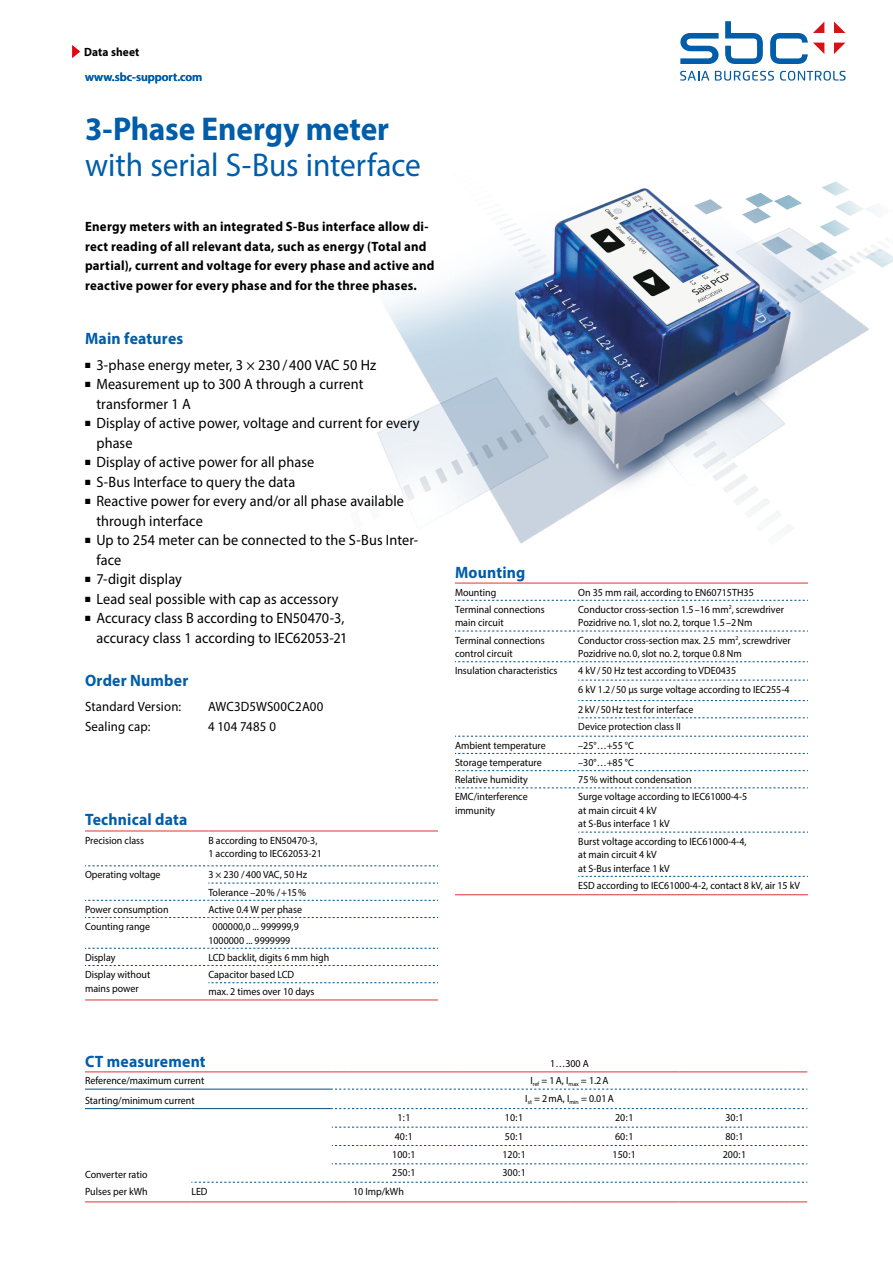
<style>
.page{position:relative;width:893px;height:1263px;background:#fff}
.page>*{position:absolute;margin:0;border:0;box-sizing:border-box;transform-origin:0 0}
.t1{font:33px "Myriad Pro";color:#005da9;scale:.95 1}
.t2{font:700 33px "Myriad Pro";letter-spacing:-.005em;color:#005da9;scale:.95 1}
.t3{font:700 16.5px "Myriad Pro";letter-spacing:.015em;color:#005da9;scale:.95 1}
.t4{font:15px/19.5px "Myriad Pro";letter-spacing:.01em;color:#000;scale:.95 1}
.t5{font:700 13.5px/19.5px "Myriad Pro";letter-spacing:.02em;color:#000;scale:.95 1}
.t6{font:13.5px "Myriad Pro";letter-spacing:.015em;color:#000;scale:.95 1}
.t7{font:600 12px "Myriad Pro";color:#005da9}
.t8{font:700 12px "Myriad Pro";letter-spacing:.01em;color:#000;scale:.95 1}
.t9{font:10.5px/13.5px "Myriad Pro";color:#000;scale:.95 1}
</style>
<div class="page">
<img style="left:377px;top:181px;width:516px;height:363px">
<svg style="left:680px;top:21px;width:165px;height:43px"></svg>
<svg style="left:680px;top:71px;width:29px;height:10px"></svg>
<svg style="left:715px;top:71px;width:59px;height:10px"></svg>
<svg style="left:780px;top:71px;width:66px;height:10px"></svg>
<svg style="left:72px;top:45px;width:8px;height:13px"></svg>
<svg style="left:85px;top:865px;width:353px;height:1px"></svg>
<svg style="left:208px;top:883px;width:230px;height:1px"></svg>
<svg style="left:85px;top:917px;width:353px;height:1px"></svg>
<svg style="left:85px;top:948px;width:353px;height:1px"></svg>
<svg style="left:85px;top:965px;width:353px;height:1px"></svg>
<svg style="left:208px;top:982px;width:230px;height:1px"></svg>
<hr style="left:85px;top:831px;width:123px;height:1px;background:#de3236">
<hr style="left:208px;top:831px;width:230px;height:1px;background:#de3236">
<svg style="left:85px;top:900px;width:353px;height:1px"></svg>
<hr style="left:85px;top:999px;width:123px;height:1px;background:#de3236">
<hr style="left:208px;top:999px;width:230px;height:1px;background:#de3236">
<hr style="left:455px;top:583px;width:123px;height:1px;background:#de3236">
<hr style="left:578px;top:583px;width:113px;height:1px;background:#de3236">
<hr style="left:691px;top:583px;width:117px;height:1px;background:#de3236">
<hr style="left:578px;top:894px;width:113px;height:1px;background:#de3236">
<hr style="left:691px;top:894px;width:117px;height:1px;background:#de3236">
<svg style="left:578px;top:832px;width:230px;height:1px"></svg>
<svg style="left:578px;top:876px;width:230px;height:1px"></svg>
<svg style="left:455px;top:736px;width:353px;height:1px"></svg>
<svg style="left:455px;top:753px;width:353px;height:1px"></svg>
<svg style="left:455px;top:770px;width:353px;height:1px"></svg>
<svg style="left:455px;top:661px;width:353px;height:1px"></svg>
<svg style="left:578px;top:680px;width:230px;height:1px"></svg>
<svg style="left:578px;top:700px;width:230px;height:1px"></svg>
<svg style="left:578px;top:717px;width:230px;height:1px"></svg>
<svg style="left:455px;top:788px;width:353px;height:1px"></svg>
<svg style="left:455px;top:600px;width:353px;height:1px"></svg>
<svg style="left:455px;top:631px;width:353px;height:1px"></svg>
<hr style="left:455px;top:894px;width:123px;height:1px;background:#de3236">
<hr style="left:85px;top:1202px;width:106px;height:1px;background:#de3236">
<hr style="left:191px;top:1202px;width:141px;height:1px;background:#de3236">
<svg style="left:332px;top:1202px;width:17px;height:1px"></svg>
<hr style="left:349px;top:1202px;width:110px;height:1px;background:#de3236">
<hr style="left:459px;top:1202px;width:110px;height:1px;background:#de3236">
<hr style="left:569px;top:1202px;width:110px;height:1px;background:#de3236">
<hr style="left:679px;top:1202px;width:111px;height:1px;background:#de3236">
<svg style="left:790px;top:1202px;width:17px;height:1px"></svg>
<hr style="left:85px;top:1071px;width:106px;height:1px;background:#de3236">
<hr style="left:191px;top:1071px;width:141px;height:1px;background:#de3236">
<svg style="left:332px;top:1071px;width:17px;height:1px"></svg>
<hr style="left:349px;top:1071px;width:110px;height:1px;background:#de3236">
<hr style="left:459px;top:1071px;width:110px;height:1px;background:#de3236">
<hr style="left:569px;top:1071px;width:110px;height:1px;background:#de3236">
<hr style="left:679px;top:1071px;width:111px;height:1px;background:#de3236">
<svg style="left:790px;top:1071px;width:17px;height:1px"></svg>
<svg style="left:191px;top:1182px;width:616px;height:1px"></svg>
<svg style="left:332px;top:1089px;width:475px;height:1px"></svg>
<svg style="left:332px;top:1108px;width:475px;height:1px"></svg>
<svg style="left:332px;top:1127px;width:475px;height:1px"></svg>
<svg style="left:332px;top:1145px;width:475px;height:1px"></svg>
<svg style="left:332px;top:1163px;width:475px;height:1px"></svg>
<hr style="left:85px;top:1089px;width:106px;height:1px;background:#004e85">
<hr style="left:191px;top:1089px;width:141px;height:1px;background:#004e85">
<hr style="left:85px;top:1108px;width:106px;height:1px;background:#004e85">
<hr style="left:191px;top:1108px;width:141px;height:1px;background:#004e85">
<p class="t8" style="left:84px;top:47px;width:60px">Data sheet</p>
<p class="t7" style="left:85px;top:72px;width:119px">www.sbc-support.com</p>
<h1 class="t2" style="left:85px;top:116px;width:322px">3-Phase Energy meter</h1>
<h1 class="t1" style="left:85px;top:151px;width:355px">with serial S-Bus interface</h1>
<p class="t5" style="left:85px;top:218px;width:369px">Energy meters with an integrated S-Bus interface allow di&shy;rect reading of all relevant data, such as energy (Total and partial), current and voltage for every phase and active and reactive power for every phase and for the three phases.</p>
<h2 class="t3" style="left:85px;top:332px;width:105px">Main features</h2>
<p class="t4" style="left:96px;top:356px;width:342px">3-phase energy meter, 3 × 230 / 400 VAC 50 Hz<br>Measurement up to 300 A through a current transformer 1 A<br>Display of active power, voltage and current for every phase<br>Display of active power for all phase<br>S-Bus Interface to query the data<br>Reactive power for every and/or all phase available through interface<br>Up to 254 meter can be connected to the S-Bus Inter&shy;face<br>7-digit display<br>Lead seal possible with cap as accessory<br>Accuracy class B according to EN50470-3,<br>accuracy class 1 according to IEC62053-21</p>
<h2 class="t3" style="left:85px;top:674px;width:110px">Order Number</h2>
<p class="t6" style="left:85px;top:701px;width:103px">Standard Version:</p>
<p class="t6" style="left:208px;top:701px;width:123px">AWC3D5WS00C2A00</p>
<p class="t6" style="left:85px;top:721px;width:71px">Sealing cap:</p>
<p class="t6" style="left:208px;top:721px;width:73px">4 104 7485 0</p>
<h2 class="t3" style="left:85px;top:813px;width:109px">Technical data</h2>
<p class="t9" style="left:85px;top:834px;width:64px">Precision class</p>
<p class="t9" style="left:208px;top:834px;width:121px">B according to EN50470-3,<br>1 according to IEC62053-21</p>
<p class="t9" style="left:85px;top:869px;width:81px">Operating voltage</p>
<p class="t9" style="left:208px;top:867px;width:106px;line-height:17.2px">3 × 230 / 400 VAC, 50 Hz<br>Tolerance –20% /+15%</p>
<p class="t9" style="left:85px;top:903px;width:89px">Power consumption</p>
<p class="t9" style="left:208px;top:903px;width:100px">Active 0.4 W per phase</p>
<p class="t9" style="left:85px;top:921px;width:70px">Counting range</p>
<p class="t9" style="left:208px;top:921px;width:97px;text-indent:4px">000000,0 ... 999999,9<br>1000000 ... 9999999</p>
<p class="t9" style="left:85px;top:951px;width:33px">Display</p>
<p class="t9" style="left:208px;top:951px;width:129px">LCD backlit, digits 6 mm high</p>
<p class="t9" style="left:85px;top:969px;width:70px">Display without mains power</p>
<p class="t9" style="left:208px;top:967px;width:113px;line-height:17.2px">Capacitor based LCD max. 2 times over 10 days</p>
<h2 class="t3" style="left:455px;top:566px;width:76px">Mounting</h2>
<p class="t9" style="left:455px;top:586px;width:45px">Mounting</p>
<p class="t9" style="left:578px;top:586px;width:186px">On 35 mm rail, according to EN60715TH35</p>
<p class="t9" style="left:455px;top:603px;width:96px">Terminal connections main circuit</p>
<p class="t9" style="left:578px;top:603px;width:218px">Conductor cross-section 1.5 –16 mm<sup>2</sup>, screwdriver<br>Pozidrive no. 1, slot no. 2, torque 1.5 –2 Nm</p>
<p class="t9" style="left:455px;top:634px;width:96px">Terminal connections control circuit</p>
<p class="t9" style="left:578px;top:634px;width:225px">Conductor cross-section max. 2.5 mm<sup>2</sup>, screwdriver<br>Pozidrive no. 0, slot no. 2, torque 0.8 Nm</p>
<p class="t9" style="left:455px;top:665px;width:109px">Insulation characteristics</p>
<p class="t9" style="left:578px;top:662px;width:224px;line-height:18.3px">4 kV / 50 Hz test according to VDE0435<br>6 kV 1.2 / 50 µs surge voltage according to IEC255-4</p>
<p class="t9" style="left:578px;top:702px;width:123px;line-height:17.2px">2 kV / 50 Hz test for interface<br>Device protection class II</p>
<p class="t9" style="left:455px;top:739px;width:97px">Ambient temperature</p>
<p class="t9" style="left:578px;top:739px;width:60px">–25°…+55 °C</p>
<p class="t9" style="left:455px;top:757px;width:93px">Storage temperature</p>
<p class="t9" style="left:578px;top:757px;width:60px">–30°…+85 °C</p>
<p class="t9" style="left:455px;top:774px;width:78px">Relative humidity</p>
<p class="t9" style="left:578px;top:774px;width:121px">75 % without condensation</p>
<p class="t9" style="left:455px;top:791px;width:78px">EMC/interference immunity</p>
<p class="t9" style="left:578px;top:791px;width:179px">Surge voltage according to IEC61000-4-5 at main circuit 4 kV<br>at S-Bus interface 1 kV</p>
<p class="t9" style="left:578px;top:835px;width:179px">Burst voltage according to IEC61000-4-4, at main circuit 4 kV<br>at S-Bus interface 1 kV</p>
<p class="t9" style="left:578px;top:879px;width:235px">ESD according to IEC61000-4-2, contact 8 kV, air 15 kV</p>
<h2 class="t3" style="left:85px;top:1055px;width:129px">CT measurement</h2>
<p class="t9" style="left:550px;top:1058px;width:42px">1…300 A</p>
<p class="t9" style="left:85px;top:1075px;width:127px">Reference/maximum current</p>
<p class="t9" style="left:530px;top:1075px;width:84px">I<sub>ref</sub> = 1 A, I<sub>max</sub> = 1.2 A</p>
<p class="t9" style="left:85px;top:1094px;width:117px">Starting/minimum current</p>
<p class="t9" style="left:525px;top:1092px;width:95px">I<sub>st</sub> = 2 mA, I<sub>min</sub> = 0.01 A</p>
<p class="t9" style="left:85px;top:1168px;width:67px">Converter ratio</p>
<p class="t9" style="left:397px;top:1112px;width:15px">1 : 1</p>
<p class="t9" style="left:505px;top:1112px;width:21px">10 : 1</p>
<p class="t9" style="left:615px;top:1112px;width:21px">20 : 1</p>
<p class="t9" style="left:725px;top:1112px;width:21px">30 : 1</p>
<p class="t9" style="left:395px;top:1130px;width:21px">40 : 1</p>
<p class="t9" style="left:505px;top:1130px;width:21px">50 : 1</p>
<p class="t9" style="left:615px;top:1130px;width:21px">60 : 1</p>
<p class="t9" style="left:725px;top:1130px;width:21px">80 : 1</p>
<p class="t9" style="left:392px;top:1149px;width:26px">100 : 1</p>
<p class="t9" style="left:502px;top:1149px;width:26px">120 : 1</p>
<p class="t9" style="left:613px;top:1149px;width:26px">150 : 1</p>
<p class="t9" style="left:723px;top:1149px;width:26px">200 : 1</p>
<p class="t9" style="left:392px;top:1167px;width:26px">250 : 1</p>
<p class="t9" style="left:502px;top:1167px;width:26px">300 : 1</p>
<p class="t9" style="left:85px;top:1185px;width:67px">Pulses per kWh</p>
<p class="t9" style="left:191px;top:1185px;width:19px">LED</p>
<p class="t9" style="left:353px;top:1185px;width:55px">10 Imp/kWh</p>
</div>
